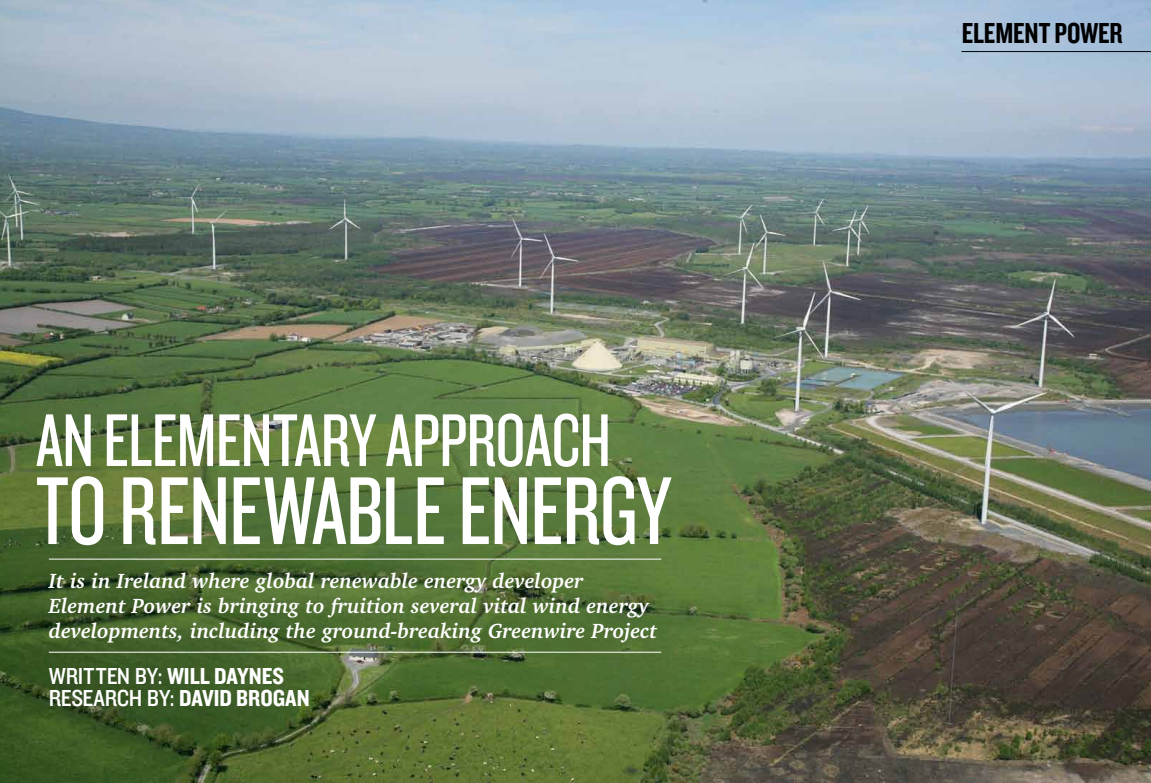
<style>
.page{position:relative;width:1151px;height:783px;background:#fff}
.page>*{position:absolute;margin:0;border:0;box-sizing:border-box;transform-origin:0 0}
.t1{font:100px "Knockout HTF28 Junior Featherwt";letter-spacing:-.01em;color:#fff}
.t2{font:77.4px "Knockout HTF28 Junior Featherwt";letter-spacing:-.01em;color:#fff}
.t3{font:30px "Knockout HTF49 Liteweight";letter-spacing:-.01em;color:#000}
.t4{font:24px/22px "Knockout HTF30 Junior Welterwt";letter-spacing:-.01em;color:#fff}
.t5{font:italic 700 21px/25px "Charter IT Cby BT";color:#fff}
.s1{font-family:"Knockout HTF50 Welterweight"}
</style>
<div class="page">
<img style="left:0;top:0;width:1151px;height:782px">
<hr style="left:49px;top:558px;width:612px;height:1px;background:#fff">
<hr style="left:49px;top:651px;width:612px;height:1px;background:#fff">
<hr style="left:961px;top:51px;width:190px;height:1px;background:#000">
<h2 class="t2" style="left:36px;top:401px;width:577px">AN ELEMENTARY APPROACH</h2>
<h1 class="t1" style="left:36px;top:461px;width:637px">TO RENEWABLE ENERGY</h1>
<p class="t5" style="left:49px;top:567px;width:610px">It is in Ireland where global renewable energy developer<br>Element Power is bringing to fruition several vital wind energy developments, including the ground-breaking Greenwire Project</p>
<p class="t4" style="left:49px;top:665px;width:262px">WRITTEN BY: <span class="s1">WILL DAYNES<br></span>RESEARCH BY: <span class="s1">DAVID BROGAN</span></p>
<h3 class="t3" style="left:962px;top:17px;width:162px">ELEMENT POWER</h3>
</div>
